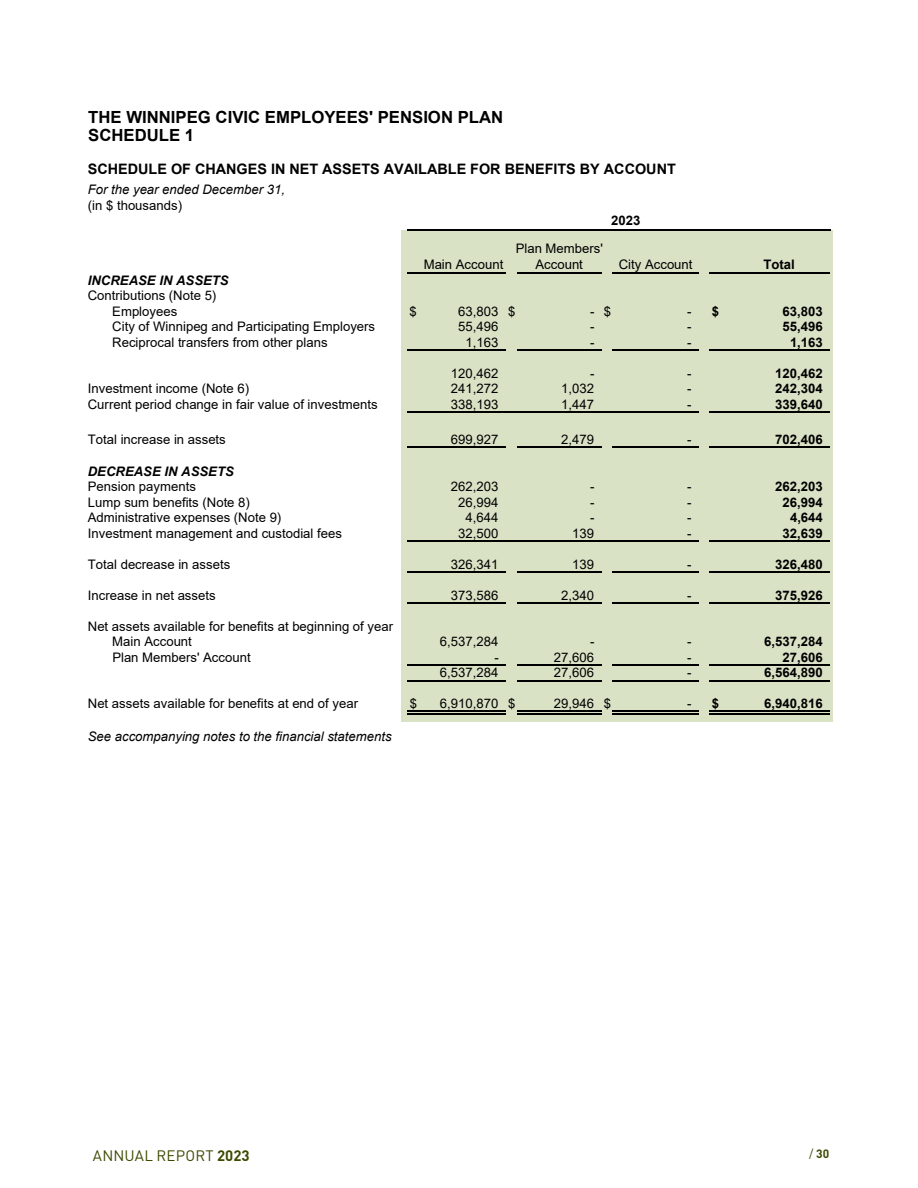
<style>
.page{position:relative;width:918px;height:1188px;background:#fff}
.page>*{position:absolute;margin:0;border:0;box-sizing:border-box;transform-origin:0 0}
.t1{font:700 16.8px/18.6px "Arial";color:#000}
.t2{font:15px "DINOT";letter-spacing:.005em;color:#3e4a00}
.t3{font:700 14.4px "Arial";color:#000}
.t4{font:13.2px/15.5px "Arial";color:#000}
.t5{font:700 13.2px "Arial";color:#000}
.t6{font:italic 13.2px "Arial";color:#000}
.t7{font:italic 700 13.2px "Arial";color:#000}
.t8{font:700 12px "DINOT";color:#3e4a00}
.s1{font-weight:700}
.s2{font-weight:400}
</style>
<div class="page">
<div style="left:401px;top:230px;width:432px;height:491px;background:#dae2c6"></div>
<hr style="left:407px;top:273px;width:99px;height:1px;background:#000">
<hr style="left:517px;top:273px;width:84px;height:1px;background:#000">
<hr style="left:612px;top:273px;width:86px;height:1px;background:#000">
<hr style="left:407px;top:350px;width:99px;height:1px;background:#000">
<hr style="left:517px;top:350px;width:84px;height:1px;background:#000">
<hr style="left:612px;top:350px;width:86px;height:1px;background:#000">
<hr style="left:407px;top:412px;width:291px;height:1px;background:#000">
<hr style="left:407px;top:447px;width:99px;height:1px;background:#000">
<hr style="left:517px;top:447px;width:84px;height:1px;background:#000">
<hr style="left:612px;top:447px;width:86px;height:1px;background:#000">
<hr style="left:407px;top:541px;width:291px;height:1px;background:#000">
<hr style="left:407px;top:572px;width:99px;height:1px;background:#000">
<hr style="left:517px;top:572px;width:84px;height:1px;background:#000">
<hr style="left:612px;top:572px;width:86px;height:1px;background:#000">
<hr style="left:407px;top:603px;width:99px;height:1px;background:#000">
<hr style="left:517px;top:603px;width:84px;height:1px;background:#000">
<hr style="left:612px;top:603px;width:86px;height:1px;background:#000">
<hr style="left:407px;top:665px;width:99px;height:1px;background:#000">
<hr style="left:517px;top:665px;width:84px;height:1px;background:#000">
<hr style="left:612px;top:665px;width:86px;height:1px;background:#000">
<hr style="left:407px;top:680px;width:99px;height:1px;background:#000">
<hr style="left:517px;top:680px;width:84px;height:1px;background:#000">
<hr style="left:612px;top:680px;width:86px;height:1px;background:#000">
<hr style="left:407px;top:711px;width:99px;height:1px;background:#000">
<hr style="left:407px;top:713px;width:99px;height:1px;background:#000">
<hr style="left:517px;top:711px;width:84px;height:1px;background:#000">
<hr style="left:517px;top:713px;width:84px;height:1px;background:#000">
<hr style="left:612px;top:711px;width:86px;height:1px;background:#000">
<hr style="left:612px;top:713px;width:86px;height:1px;background:#000">
<hr style="left:407px;top:229px;width:423px;height:1px;background:#000">
<hr style="left:709px;top:273px;width:121px;height:1px;background:#000">
<hr style="left:709px;top:350px;width:121px;height:1px;background:#000">
<hr style="left:709px;top:412px;width:121px;height:1px;background:#000">
<hr style="left:709px;top:447px;width:121px;height:1px;background:#000">
<hr style="left:709px;top:541px;width:121px;height:1px;background:#000">
<hr style="left:709px;top:572px;width:121px;height:1px;background:#000">
<hr style="left:709px;top:603px;width:121px;height:1px;background:#000">
<hr style="left:709px;top:665px;width:121px;height:1px;background:#000">
<hr style="left:709px;top:680px;width:121px;height:1px;background:#000">
<hr style="left:709px;top:711px;width:121px;height:1px;background:#000">
<hr style="left:709px;top:713px;width:121px;height:1px;background:#000">
<p class="t1" style="left:88px;top:108px;width:417px">THE WINNIPEG CIVIC EMPLOYEES' PENSION PLAN<br>SCHEDULE 1</p>
<p class="t3" style="left:88px;top:159px;width:590px">SCHEDULE OF CHANGES IN NET ASSETS AVAILABLE FOR BENEFITS BY ACCOUNT</p>
<p class="t6" style="left:88px;top:181px;width:199px">For the year ended December 31,</p>
<p class="t4" style="left:88px;top:197px;width:96px">(in $ thousands)</p>
<p class="t4" style="left:516px;top:240px;width:89px">Plan Members'</p>
<p class="t4" style="left:424px;top:256px;width:81px">Main Account</p>
<p class="t4" style="left:536px;top:256px;width:49px">Account</p>
<p class="t4" style="left:619px;top:256px;width:75px">City Account</p>
<p class="t5" style="left:763px;top:255px;width:33px">Total</p>
<p class="t7" style="left:88px;top:272px;width:142px">INCREASE IN ASSETS</p>
<p class="t4" style="left:112px;top:288px;width:106px;text-indent:-24px">Contributions (Note 5)<br>Employees</p>
<p class="t5" style="left:611px;top:211px;width:31px">2023</p>
<p class="t4" style="left:410px;top:303px;width:9px">$</p>
<p class="t4" style="left:458px;top:303px;width:42px">63,803</p>
<p class="t4" style="left:508px;top:303px;width:9px">$</p>
<p class="t4" style="left:590px;top:303px;width:6px">-</p>
<p class="t4" style="left:604px;top:303px;width:9px">$</p>
<p class="t4" style="left:687px;top:303px;width:6px">-</p>
<p class="t5" style="left:712px;top:302px;width:9px">$</p>
<p class="t5" style="left:783px;top:302px;width:42px">63,803</p>
<p class="t4" style="left:112px;top:319px;width:264px">City of Winnipeg and Participating Employers</p>
<p class="t4" style="left:458px;top:319px;width:42px">55,496</p>
<p class="t4" style="left:590px;top:319px;width:6px">-</p>
<p class="t4" style="left:687px;top:319px;width:6px">-</p>
<p class="t5" style="left:783px;top:317px;width:42px">55,496</p>
<p class="t4" style="left:112px;top:334px;width:217px">Reciprocal transfers from other plans</p>
<p class="t4" style="left:466px;top:334px;width:34px">1,163</p>
<p class="t4" style="left:590px;top:334px;width:6px">-</p>
<p class="t4" style="left:687px;top:334px;width:6px">-</p>
<p class="t5" style="left:790px;top:333px;width:34px">1,163</p>
<p class="t4" style="left:451px;top:365px;width:49px">120,462</p>
<p class="t4" style="left:590px;top:365px;width:6px">-</p>
<p class="t4" style="left:687px;top:365px;width:6px">-</p>
<p class="t5" style="left:775px;top:364px;width:49px">120,462</p>
<p class="t4" style="left:88px;top:381px;width:163px">Investment income (Note 6)</p>
<p class="t4" style="left:451px;top:381px;width:49px">241,272</p>
<p class="t4" style="left:561px;top:381px;width:34px">1,032</p>
<p class="t4" style="left:687px;top:381px;width:6px">-</p>
<p class="t5" style="left:775px;top:379px;width:49px">242,304</p>
<p class="t4" style="left:88px;top:396px;width:291px">Current period change in fair value of investments</p>
<p class="t4" style="left:451px;top:396px;width:49px">338,193</p>
<p class="t4" style="left:561px;top:396px;width:34px">1,447</p>
<p class="t4" style="left:687px;top:396px;width:6px">-</p>
<p class="t5" style="left:775px;top:395px;width:49px">339,640</p>
<p class="t4" style="left:88px;top:431px;width:140px">Total increase in assets</p>
<p class="t4" style="left:451px;top:431px;width:49px">699,927</p>
<p class="t4" style="left:561px;top:431px;width:34px">2,479</p>
<p class="t4" style="left:687px;top:431px;width:6px">-</p>
<p class="t5" style="left:775px;top:430px;width:49px">702,406</p>
<p class="t7" style="left:88px;top:462px;width:148px">DECREASE IN ASSETS</p>
<p class="t4" style="left:88px;top:479px;width:110px">Pension payments</p>
<p class="t4" style="left:451px;top:479px;width:49px">262,203</p>
<p class="t4" style="left:590px;top:479px;width:6px">-</p>
<p class="t4" style="left:687px;top:479px;width:6px">-</p>
<p class="t5" style="left:775px;top:477px;width:49px">262,203</p>
<p class="t4" style="left:88px;top:494px;width:164px">Lump sum benefits (Note 8)</p>
<p class="t4" style="left:458px;top:494px;width:42px">26,994</p>
<p class="t4" style="left:590px;top:494px;width:6px">-</p>
<p class="t4" style="left:687px;top:494px;width:6px">-</p>
<p class="t5" style="left:783px;top:493px;width:42px">26,994</p>
<p class="t4" style="left:88px;top:510px;width:195px">Administrative expenses (Note 9)</p>
<p class="t4" style="left:466px;top:510px;width:34px">4,644</p>
<p class="t4" style="left:590px;top:510px;width:6px">-</p>
<p class="t4" style="left:687px;top:510px;width:6px">-</p>
<p class="t5" style="left:790px;top:508px;width:34px">4,644</p>
<p class="t4" style="left:88px;top:525px;width:256px">Investment management and custodial fees</p>
<p class="t4" style="left:458px;top:525px;width:42px">32,500</p>
<p class="t4" style="left:572px;top:525px;width:23px">139</p>
<p class="t4" style="left:687px;top:525px;width:6px">-</p>
<p class="t5" style="left:783px;top:524px;width:42px">32,639</p>
<p class="t4" style="left:88px;top:556px;width:144px">Total decrease in assets</p>
<p class="t4" style="left:451px;top:556px;width:49px">326,341</p>
<p class="t4" style="left:572px;top:556px;width:23px">139</p>
<p class="t4" style="left:687px;top:556px;width:6px">-</p>
<p class="t5" style="left:775px;top:555px;width:49px">326,480</p>
<p class="t4" style="left:88px;top:587px;width:129px">Increase in net assets</p>
<p class="t4" style="left:451px;top:587px;width:49px">373,586</p>
<p class="t4" style="left:561px;top:587px;width:34px">2,340</p>
<p class="t4" style="left:687px;top:587px;width:6px">-</p>
<p class="t5" style="left:775px;top:586px;width:49px">375,926</p>
<p class="t4" style="left:112px;top:618px;width:282px;text-indent:-24px">Net assets available for benefits at beginning of year<br>Main Account</p>
<p class="t4" style="left:440px;top:634px;width:60px">6,537,284</p>
<p class="t4" style="left:590px;top:634px;width:6px">-</p>
<p class="t4" style="left:687px;top:634px;width:6px">-</p>
<p class="t5" style="left:764px;top:632px;width:60px">6,537,284</p>
<p class="t4" style="left:112px;top:649px;width:140px">Plan Members' Account</p>
<p class="t4" style="left:554px;top:649px;width:42px">27,606</p>
<p class="t4" style="left:494px;top:649px;width:6px">-</p>
<p class="t4" style="left:687px;top:649px;width:6px">-</p>
<p class="t5" style="left:783px;top:648px;width:42px">27,606</p>
<p class="t4" style="left:440px;top:665px;width:60px">6,537,284</p>
<p class="t4" style="left:554px;top:665px;width:42px">27,606</p>
<p class="t4" style="left:687px;top:665px;width:6px">-</p>
<p class="t5" style="left:764px;top:663px;width:60px">6,564,890</p>
<p class="t4" style="left:88px;top:695px;width:272px">Net assets available for benefits at end of year</p>
<p class="t4" style="left:410px;top:695px;width:9px">$</p>
<p class="t4" style="left:440px;top:695px;width:60px">6,910,870</p>
<p class="t4" style="left:508px;top:695px;width:9px">$</p>
<p class="t4" style="left:554px;top:695px;width:42px">29,946</p>
<p class="t4" style="left:604px;top:695px;width:9px">$</p>
<p class="t4" style="left:687px;top:695px;width:6px">-</p>
<p class="t5" style="left:712px;top:694px;width:9px">$</p>
<p class="t5" style="left:764px;top:694px;width:60px">6,940,816</p>
<p class="t6" style="left:88px;top:727px;width:305px">See accompanying notes to the financial statements</p>
<p class="t2" style="left:93px;top:1146px;width:158px">ANNUAL REPORT <span class="s1">2023</span></p>
<p class="t8" style="left:809px;top:1146px;width:22px"><span class="s2">/</span> 30</p>
</div>
